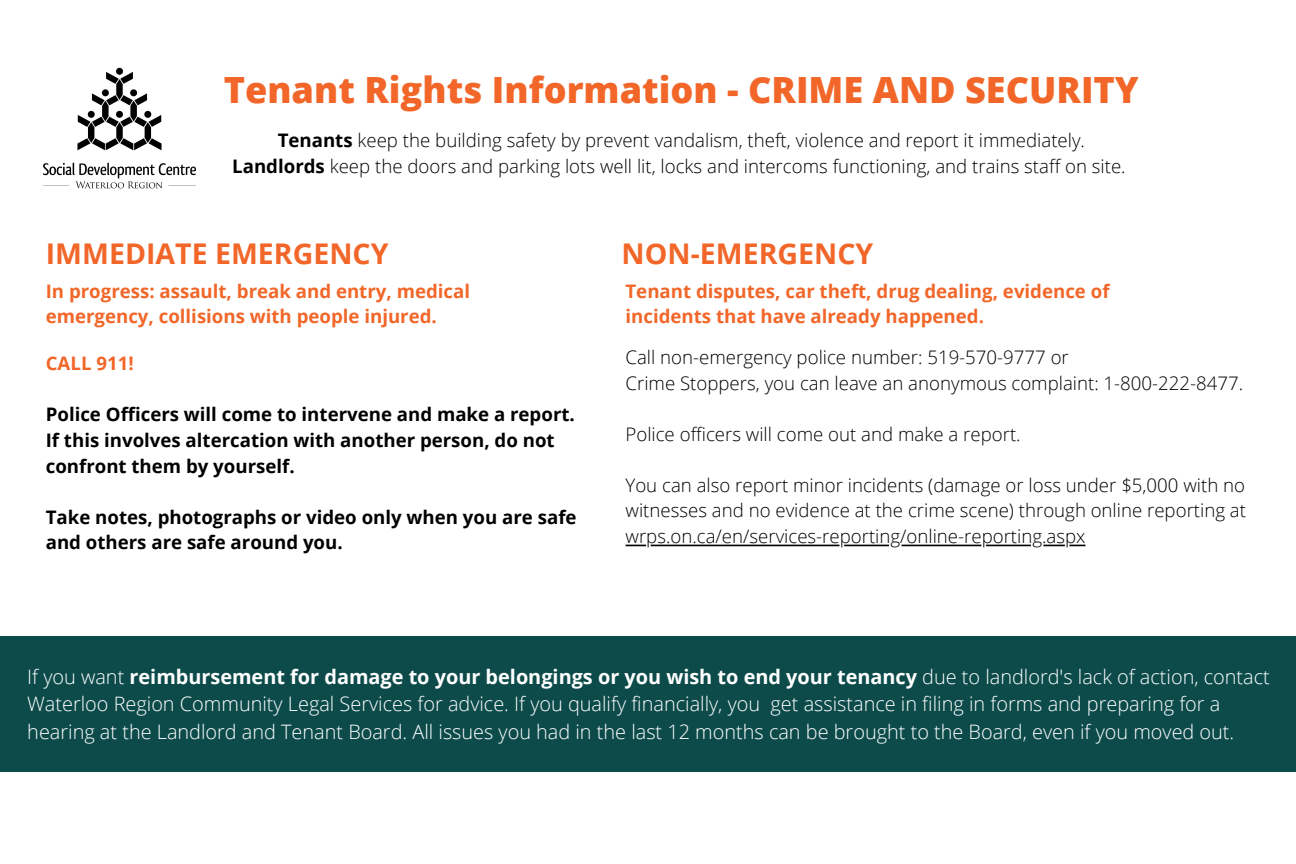
<style>
.page{position:relative;width:1296px;height:864px;background:#fff}
.page>*{position:absolute;margin:0;border:0;box-sizing:border-box;transform-origin:0 0}
.t1{font:800 36px "Open Sans";color:#f26729}
.t2{font:700 28.5px "Open Sans";color:#f26729}
.t3{font:300 19.8px/27.3px "Open Sans";color:#fff}
.t4{font:300 18.6px/25.5px "Open Sans";color:#000;text-align:center}
.t5{font:700 18.6px/25.5px "Open Sans";color:#000}
.t6{font:700 18.6px/25.5px "Open Sans";color:#f26729}
.s1{font-weight:700}
</style>
<div class="page">
<div style="left:0;top:636px;width:1296px;height:136px;background:#0d4b4b"></div>
<img style="left:43px;top:67px;width:153px;height:122px">
<svg style="left:1043px;top:545px;width:42px;height:1px"></svg>
<hr style="left:986px;top:545px;width:45px;height:1px;background:#000">
<hr style="left:902px;top:545px;width:79px;height:1px;background:#000">
<hr style="left:844px;top:545px;width:45px;height:1px;background:#000">
<hr style="left:651px;top:545px;width:189px;height:1px;background:#000">
<svg style="left:626px;top:545px;width:20px;height:1px"></svg>
<h1 class="t1" style="left:224px;top:63px;width:917px">Tenant Rights Information - CRIME AND SECURITY</h1>
<p class="t4" style="left:232px;top:127px;width:895px"><span class="s1">Tenants</span> keep the building safety by prevent vandalism, theft, violence and report it immediately.<br><span class="s1">Landlords</span> keep the doors and parking lots well lit, locks and intercoms functioning, and trains staff on site.</p>
<h2 class="t2" style="left:46px;top:233px;width:344px">IMMEDIATE EMERGENCY</h2>
<h2 class="t2" style="left:622px;top:233px;width:253px">NON-EMERGENCY</h2>
<p class="t6" style="left:46px;top:278px;width:426px">In progress: assault, break and entry, medical emergency, collisions with people injured.</p>
<p class="t6" style="left:626px;top:278px;width:486px">Tenant disputes, car theft, drug dealing, evidence of incidents that have already happened.</p>
<p class="t4" style="left:626px;top:344px;width:619px;text-align:left">Call non-emergency police number: 519-570-9777 or<br>Crime Stoppers, you can leave an anonymous complaint: 1-800-222-8477.</p>
<p class="t4" style="left:626px;top:421px;width:397px">Police officers will come out and make a report.</p>
<p class="t4" style="left:626px;top:472px;width:622px;text-align:justify">You can also report minor incidents (damage or loss under $5,000 with no witnesses and no evidence at the crime scene) through online reporting at wrps.on.ca/en/services-reporting/online-reporting.aspx</p>
<p class="t6" style="left:46px;top:351px;width:89px">CALL 911!</p>
<p class="t5" style="left:46px;top:402px;width:531px">Police Officers will come to intervene and make a report.<br>If this involves altercation with another person, do not confront them by yourself.</p>
<p class="t5" style="left:46px;top:504px;width:532px">Take notes, photographs or video only when you are safe and others are safe around you.</p>
<p class="t3" style="left:27px;top:663px;width:1244px">If you want <span class="s1">reimbursement for damage to your belongings or you wish to end your tenancy</span> due to landlord's lack of action, contact<br>Waterloo Region Community Legal Services for advice. If you qualify financially, you get assistance in filing in forms and preparing for a hearing at the Landlord and Tenant Board. All issues you had in the last 12 months can be brought to the Board, even if you moved out.</p>
</div>
